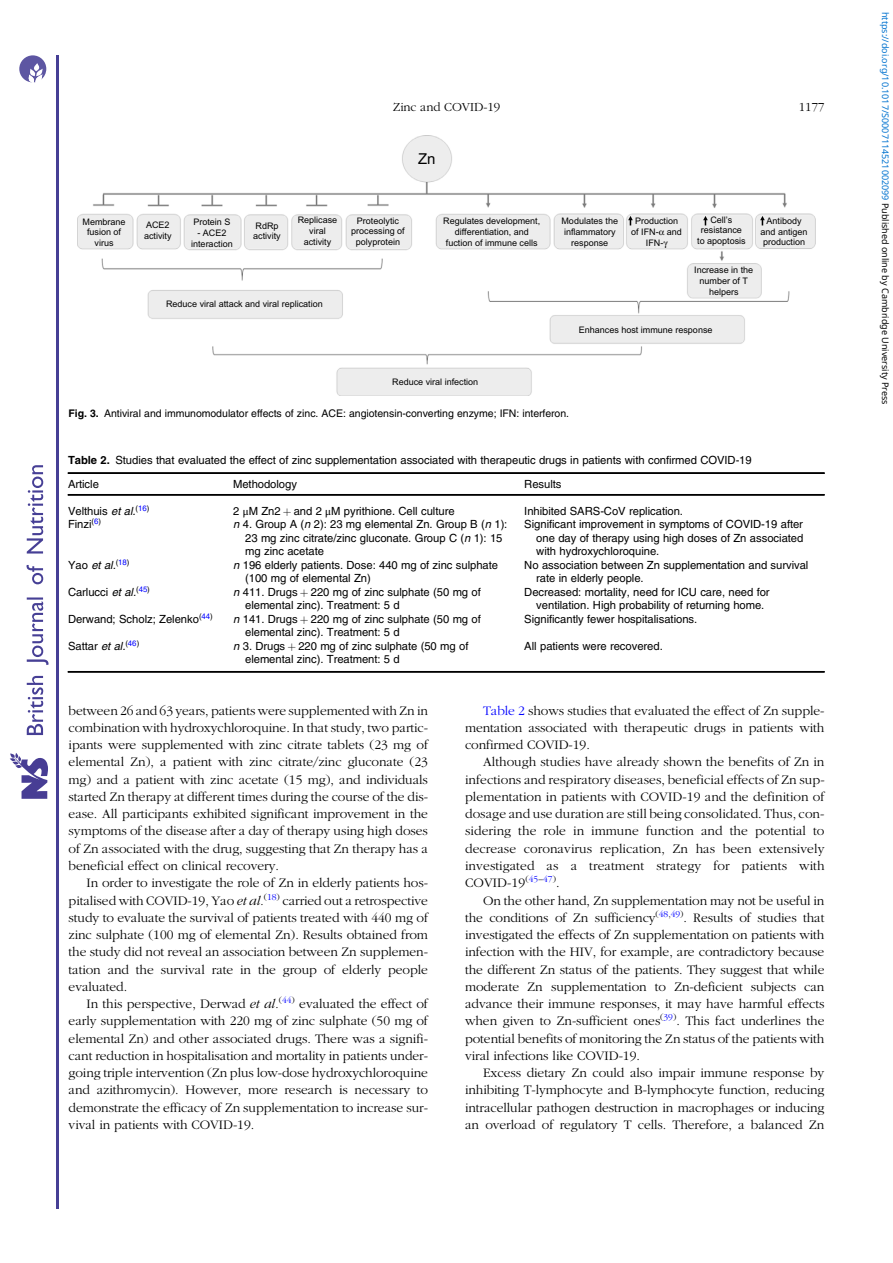
<style>
.page{position:relative;width:893px;height:1263px;background:#fff}
.page>*{position:absolute;margin:0;border:0;box-sizing:border-box;transform-origin:0 0}
.t1{font:15px "Arial";color:#000}
.t2{font:13.5px/17.2px "Adv OT777 cf 4 fb";color:#000;text-align:justify}
.t3{font:12.75px "Adv OT777 cf 4 fb";color:#000}
.t4{font:11.25px/13.5px "Adv OT82 c 4 f 4 c 4";color:#000}
.t5{font:11.25px "Adv OT7 a 027 dc 5.I";color:#000}
.t6{font:10.5px "Adv OT82 c 4 f 4 c 4";color:#000}
.t7{font:9px/10.8px "Arial";color:#000;text-align:center}
.t8{font:9px "Noto Sans";color:#0172cf}
.s1{font-family:"Adv O Tf 3919 c 9 c.B"}
.s2{font-family:"Adv OT7 a 027 dc 5.I"}
.s3{font-family:"Adv OT8608 a 8 d 1"}
.s4{font-family:"Adv P4 C4 E74"}
.s5{font-family:"Adv OT82 c 4 f 4 c 4"}
.s6{font-family:"Adv OT4 e 1564 e 8.I"}
.s7{color:#00f}
.s8{color:#000}
</style>
<div class="page">
<hr style="left:56px;top:55px;width:2px;height:1153px;background:#463f95">
<svg style="left:10px;top:753px;width:38px;height:46px"></svg>
<svg style="left:26px;top:465px;width:23px;height:270px"></svg>
<svg style="left:19px;top:55px;width:27px;height:27px"></svg>
<img style="left:78px;top:135px;width:737px;height:261px">
<svg style="left:628px;top:216px;width:5px;height:9px"></svg>
<svg style="left:703px;top:216px;width:5px;height:9px"></svg>
<svg style="left:760px;top:216px;width:5px;height:9px"></svg>
<hr style="left:68px;top:671px;width:756px;height:1px;background:#000">
<hr style="left:68px;top:473px;width:756px;height:1px;background:#000">
<hr style="left:68px;top:494px;width:756px;height:1px;background:#000">
<svg style="left:659px;top:231px;width:5px;height:4px"></svg>
<svg style="left:663px;top:241px;width:5px;height:7px"></svg>
<p class="t3" style="left:393px;top:102px;width:109px">Zinc and COVID-19</p>
<p class="t3" style="left:799px;top:102px;width:27px">1177</p>
<p class="t1" style="left:418px;top:153px;width:19px">Zn</p>
<p class="t7" style="left:191px;top:228px;width:43px">- ACE2 interaction</p>
<p class="t7" style="left:253px;top:221px;width:29px;text-align:left">RdRp activity</p>
<p class="t7" style="left:298px;top:216px;width:41px">Replicase viral activity</p>
<p class="t7" style="left:351px;top:216px;width:55px">Proteolytic processing of polyprotein</p>
<p class="t7" style="left:443px;top:216px;width:99px">Regulates development, differentiation, and fuction of immune cells</p>
<p class="t7" style="left:561px;top:217px;width:58px">Modulates the inflammatory response</p>
<p class="t7" style="left:697px;top:215px;width:50px">Cell’s resistance to apoptosis</p>
<p class="t7" style="left:761px;top:216px;width:49px">Antibody and antigen production</p>
<p class="t7" style="left:694px;top:265px;width:61px">Increase in the number of T helpers</p>
<p class="t7" style="left:579px;top:325px;width:135px">Enhances host immune response</p>
<p class="t7" style="left:631px;top:217px;width:52px">Production of IFN- and<br>IFN-</p>
<p class="t7" style="left:83px;top:217px;width:45px">Membrane fusion of virus</p>
<p class="t7" style="left:144px;top:221px;width:29px;text-align:left">ACE2 activity</p>
<p class="t7" style="left:193px;top:217px;width:39px">Protein S</p>
<p class="t7" style="left:166px;top:300px;width:158px">Reduce viral attack and viral replication</p>
<p class="t7" style="left:392px;top:377px;width:88px">Reduce viral infection</p>
<p class="t6" style="left:69px;top:410px;width:502px"><span class="s1">Fig. 3.</span> Antiviral and immunomodulator effects of zinc. ACE: angiotensin-converting enzyme; IFN: interferon.</p>
<p class="t4" style="left:68px;top:448px;width:685px;line-height:24.8px"><span class="s1">Table 2.</span> Studies that evaluated the effect of zinc supplementation associated with therapeutic drugs in patients with confirmed COVID-19<br>Article</p>
<p class="t4" style="left:233px;top:479px;width:65px">Methodology</p>
<p class="t4" style="left:524px;top:479px;width:39px">Results</p>
<p class="t4" style="left:68px;top:505px;width:83px">Velthuis <span class="s2">et al.</span><sup>(</sup><sup>16</sup><sup>)</sup></p>
<p class="t4" style="left:233px;top:505px;width:223px">2 <span class="s3">μ</span>M Zn2 <span class="s4">þ</span> and 2 <span class="s3">μ</span>M pyrithione. Cell culture</p>
<p class="t4" style="left:524px;top:505px;width:160px">Inhibited SARS-CoV replication.</p>
<p class="t4" style="left:68px;top:519px;width:34px">Finzi<sup>(</sup><sup>6</sup><sup>)</sup></p>
<p class="t4" style="left:245px;top:519px;width:264px;text-indent:-12px"><span class="s2">n</span> 4. Group A (<span class="s2">n</span> 2): 23 mg elemental Zn. Group B (<span class="s2">n</span> 1):<br>23 mg zinc citrate/zinc gluconate. Group C (<span class="s2">n</span> 1): 15 mg zinc acetate</p>
<p class="t4" style="left:536px;top:519px;width:269px;text-align:justify;text-indent:-12px">Significant improvement in symptoms of COVID-19 after one day of therapy using high doses of Zn associated with hydroxychloroquine.</p>
<p class="t5" style="left:68px;top:558px;width:63px"><span class="s5">Yao</span> et al.<sup>(</sup><sup>18</sup><sup>)</sup></p>
<p class="t4" style="left:245px;top:559px;width:254px;text-indent:-12px"><span class="s2">n</span> 196 elderly patients. Dose: 440 mg of zinc sulphate (100 mg of elemental Zn)</p>
<p class="t4" style="left:536px;top:559px;width:274px;text-indent:-12px">No association between Zn supplementation and survival rate in elderly people.</p>
<p class="t4" style="left:68px;top:586px;width:83px">Carlucci <span class="s2">et al.</span><sup>(</sup><sup>45</sup><sup>)</sup></p>
<p class="t4" style="left:245px;top:586px;width:237px;text-indent:-12px"><span class="s2">n</span> 411. Drugs <span class="s4">þ</span> 220 mg of zinc sulphate (50 mg of elemental zinc). Treatment: 5 d</p>
<p class="t4" style="left:524px;top:586px;width:247px;text-align:center">Decreased: mortality, need for ICU care, need for ventilation. High probability of returning home.</p>
<p class="t4" style="left:68px;top:613px;width:146px">Derwand; Scholz; Zelenko<sup>(</sup><sup>44</sup><sup>)</sup></p>
<p class="t4" style="left:245px;top:613px;width:237px;text-indent:-12px"><span class="s2">n</span> 141. Drugs <span class="s4">þ</span> 220 mg of zinc sulphate (50 mg of elemental zinc). Treatment: 5 d</p>
<p class="t4" style="left:524px;top:613px;width:174px">Significantly fewer hospitalisations.</p>
<p class="t4" style="left:68px;top:640px;width:73px">Sattar <span class="s2">et al.</span><sup>(</sup><sup>46</sup><sup>)</sup></p>
<p class="t4" style="left:245px;top:640px;width:225px;text-indent:-12px"><span class="s2">n</span> 3. Drugs <span class="s4">þ</span> 220 mg of zinc sulphate (50 mg of elemental zinc). Treatment: 5 d</p>
<p class="t4" style="left:524px;top:640px;width:140px">All patients were recovered.</p>
<p class="t2" style="left:69px;top:703px;width:361px">between 26 and 63 years, patients were supplemented with Zn in combination with hydroxychloroquine. In that study, two partic&shy;ipants were supplemented with zinc citrate tablets (23 mg of elemental Zn), a patient with zinc citrate/zinc gluconate (23 mg) and a patient with zinc acetate (15 mg), and individuals started Zn therapy at different times during the course of the dis&shy;ease. All participants exhibited significant improvement in the symptoms of the disease after a day of therapy using high doses of Zn associated with the drug, suggesting that Zn therapy has a beneficial effect on clinical recovery.</p>
<p class="t2" style="left:69px;top:875px;width:361px;text-indent:18px">In order to investigate the role of Zn in elderly patients hos&shy;pitalised with COVID-19, Yao <span class="s6">et al.</span><sup>(</sup><sup>18</sup><sup>)</sup> carried out a retrospective study to evaluate the survival of patients treated with 440 mg of zinc sulphate (100 mg of elemental Zn). Results obtained from the study did not reveal an association between Zn supplemen&shy;tation and the survival rate in the group of elderly people evaluated.</p>
<p class="t2" style="left:69px;top:996px;width:361px;text-indent:18px">In this perspective, Derwad <span class="s6">et al.</span><sup>(</sup><sup>44</sup><sup>)</sup> evaluated the effect of early supplementation with 220 mg of zinc sulphate (50 mg of elemental Zn) and other associated drugs. There was a signifi&shy;cant reduction in hospitalisation and mortality in patients under&shy;going triple intervention (Zn plus low-dose hydroxychloroquine and azithromycin). However, more research is necessary to demonstrate the efficacy of Zn supplementation to increase sur&shy;vival in patients with COVID-19.</p>
<p class="t2" style="left:465px;top:703px;width:361px;text-indent:18px"><span class="s7">Table 2</span> shows studies that evaluated the effect of Zn supple&shy;mentation associated with therapeutic drugs in patients with confirmed COVID-19.</p>
<p class="t2" style="left:465px;top:754px;width:361px;text-indent:18px">Although studies have already shown the benefits of Zn in infections and respiratory diseases, beneficial effects of Zn sup&shy;plementation in patients with COVID-19 and the definition of dosage and use duration are still being consolidated. Thus, con&shy;sidering the role in immune function and the potential to decrease coronavirus replication, Zn has been extensively investigated as a treatment strategy for patients with COVID-19<sup>(</sup><sup>45</sup><sup>–</sup><sup>47</sup><sup>)</sup>.</p>
<p class="t2" style="left:465px;top:893px;width:361px;text-indent:18px">On the other hand, Zn supplementation may not be useful in the conditions of Zn sufficiency<sup>(</sup><sup>48</sup><sup>,</sup><sup>49</sup><sup>)</sup>. Results of studies that investigated the effects of Zn supplementation on patients with infection with the HIV, for example, are contradictory because the different Zn status of the patients. They suggest that while moderate Zn supplementation to Zn-deficient subjects can advance their immune responses, it may have harmful effects when given to Zn-sufficient ones<sup>(</sup><sup>39</sup><sup>)</sup>. This fact underlines the potential benefits of monitoring the Zn status of the patients with viral infections like COVID-19.</p>
<p class="t2" style="left:465px;top:1065px;width:361px;text-indent:18px">Excess dietary Zn could also impair immune response by inhibiting T-lymphocyte and B-lymphocyte function, reducing intracellular pathogen destruction in macrophages or inducing an overload of regulatory T cells. Therefore, a balanced Zn</p>
<p class="t8" style="left:892px;top:12px;width:394px;rotate:90deg">https://doi.org/10.1017/S0007114521002099 <span class="s8">Published online by Cambridge University Press</span></p>
</div>
